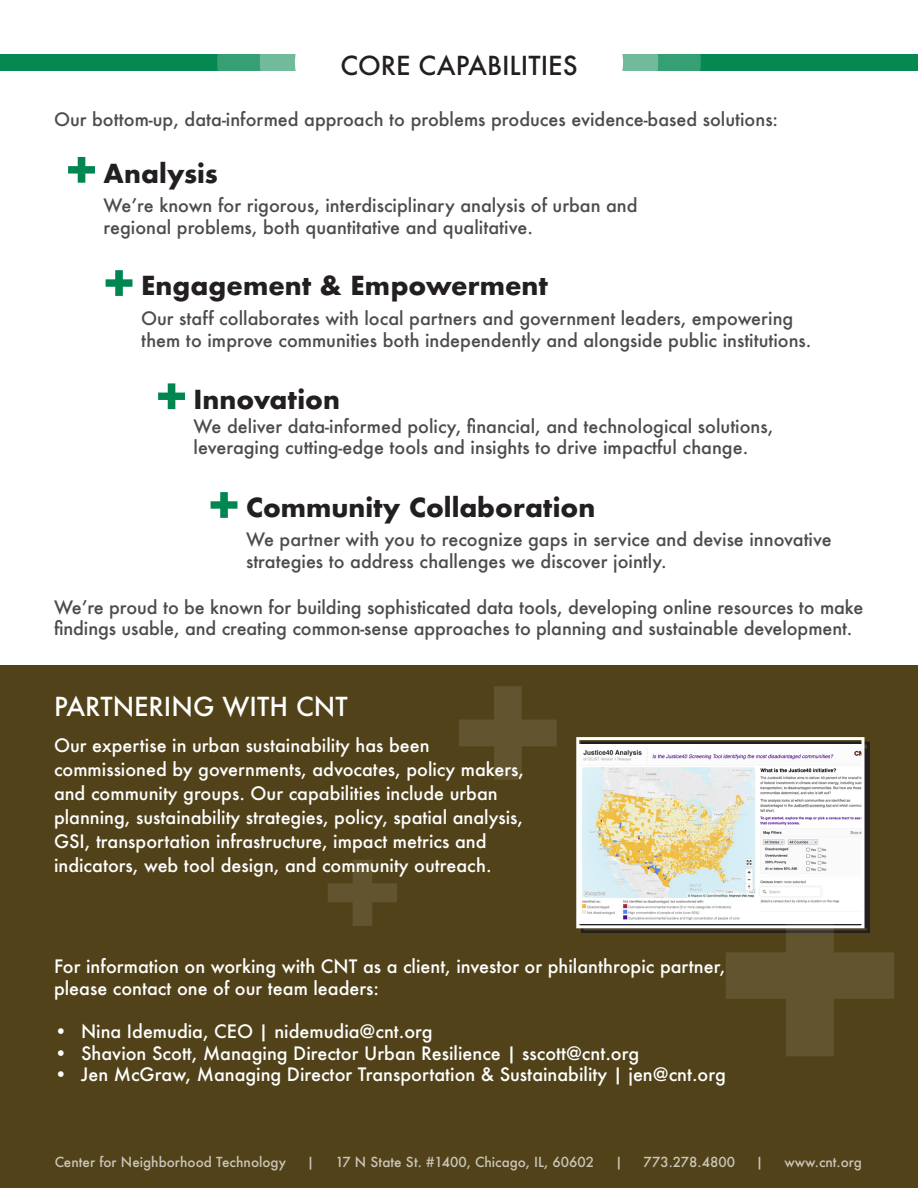
<style>
.page{position:relative;width:918px;height:1188px;background:#fff}
.page>*{position:absolute;margin:0;border:0;box-sizing:border-box;transform-origin:0 0}
.t1{font:700 357px "Nobel";color:#fff}
.t2{font:700 207px "Nobel";color:#fff}
.t3{font:700 147px "Nobel";color:#fff}
.Heading_2__numbers{font:700 57px "Nobel";color:#008751}
.Heading_1_bold{font:700 25.5px "Futura";color:#231f20}
.Callout_1_reverse{font:500 25.5px "Futura";color:#fff}
.Heading_1{font:500 25.5px "Futura";color:#231f20}
.Callout_1{font:500 18px/21.6px "Futura";color:#4b4c4d}
.Callout_1_reverse-2{font:500 18px/24px "Futura";color:#fff}
.t4{font:500 13.5px "Futura";color:#fff}
</style>
<div class="page">
<div style="left:0;top:665px;width:918px;height:523px;background:#514219"></div>
<svg style="left:581px;top:742px;width:288px;height:191px;background:#464039"></svg>
<img style="left:580px;top:744px;width:281px;height:179px">
<div style="left:576px;top:737px;width:289px;height:191px;border:3px solid #fff"></div>
<div style="left:0;top:55px;width:918px;height:16px;background:#058851"></div>
<svg style="left:217px;top:54px;width:484px;height:17px"></svg>
<svg style="left:260px;top:54px;width:398px;height:17px;background:#e5f2ed"></svg>
<p class="Heading_1" style="left:340px;top:48px;width:239px">CORE CAPABILITIES</p>
<p class="Callout_1" style="left:54px;top:109px;width:726px">Our bottom-up, data-informed approach to problems produces evidence-based solutions:</p>
<p class="Heading_2__numbers" style="left:66px;top:134px;width:32px">+</p>
<p class="Heading_1_bold" style="left:104px;top:155px;width:116px">Analysis</p>
<p class="Callout_1" style="left:104px;top:195px;width:536px">We’re known for rigorous, interdisciplinary analysis of urban and regional problems, both quantitative and qualitative.</p>
<p class="Heading_1_bold" style="left:141px;top:267px;width:408px">Engagement &amp; Empowerment</p>
<p class="Callout_1" style="left:141px;top:308px;width:672px">Our staff collaborates with local partners and government leaders, empowering them to improve communities both independently and alongside public institutions.</p>
<p class="Heading_1_bold" style="left:194px;top:381px;width:148px">Innovation</p>
<p class="Callout_1" style="left:194px;top:415px;width:581px">We deliver data-informed policy, financial, and technological solutions, leveraging cutting-edge tools and insights to drive impactful change.</p>
<p class="Heading_1_bold" style="left:246px;top:489px;width:351px">Community Collaboration</p>
<p class="Callout_1" style="left:246px;top:528px;width:587px">We partner with you to recognize gaps in service and devise innovative strategies to address challenges we discover jointly.</p>
<p class="Callout_1" style="left:54px;top:596px;width:811px">We’re proud to be known for building sophisticated data tools, developing online resources to make findings usable, and creating common-sense approaches to planning and sustainable development.</p>
<p class="Heading_2__numbers" style="left:104px;top:247px;width:32px">+</p>
<p class="Heading_2__numbers" style="left:156px;top:361px;width:32px">+</p>
<p class="Heading_2__numbers" style="left:209px;top:469px;width:32px">+</p>
<h2 class="t2" style="left:452px;top:603px;width:114px">+</h2>
<p class="Callout_1_reverse" style="left:54px;top:689px;width:295px">PARTNERING WITH CNT</p>
<p class="Callout_1_reverse-2" style="left:54px;top:733px;width:472px">Our expertise in urban sustainability has been commissioned by governments, advocates, policy makers, and community groups. Our capabilities include urban planning, sustainability strategies, policy, spatial analysis, GSI, transportation infrastructure, impact metrics and indicators, web tool design, and community outreach.</p>
<h3 class="t3" style="left:323px;top:801px;width:81px">+</h3>
<h1 class="t1" style="left:713px;top:752px;width:195px">+</h1>
<p class="Callout_1_reverse-2" style="left:54px;top:956px;width:673px;line-height:21.6px">For information on working with CNT as a client, investor or philanthropic partner, please contact one of our team leaders:</p>
<p class="Callout_1_reverse-2" style="left:54px;top:1019px;width:380px">• Nina Idemudia, CEO | nidemudia@cnt.org</p>
<p class="Callout_1_reverse-2" style="left:54px;top:1041px;width:587px">• Shavion Scott, Managing Director Urban Resilience | sscott@cnt.org</p>
<p class="Callout_1_reverse-2" style="left:54px;top:1062px;width:673px">• Jen McGraw, Managing Director Transportation &amp; Sustainability | jen@cnt.org</p>
<p class="t4" style="left:55px;top:1152px;width:233px">Center for Neighborhood Technology</p>
<p class="t4" style="left:307px;top:1152px;width:9px">|</p>
<p class="t4" style="left:335px;top:1152px;width:260px">17 N State St. #1400, Chicago, IL, 60602</p>
<p class="t4" style="left:615px;top:1152px;width:9px">|</p>
<p class="t4" style="left:644px;top:1152px;width:93px">773.278.4800</p>
<p class="t4" style="left:756px;top:1152px;width:9px">|</p>
<p class="t4" style="left:784px;top:1152px;width:79px">www.cnt.org</p>
</div>
